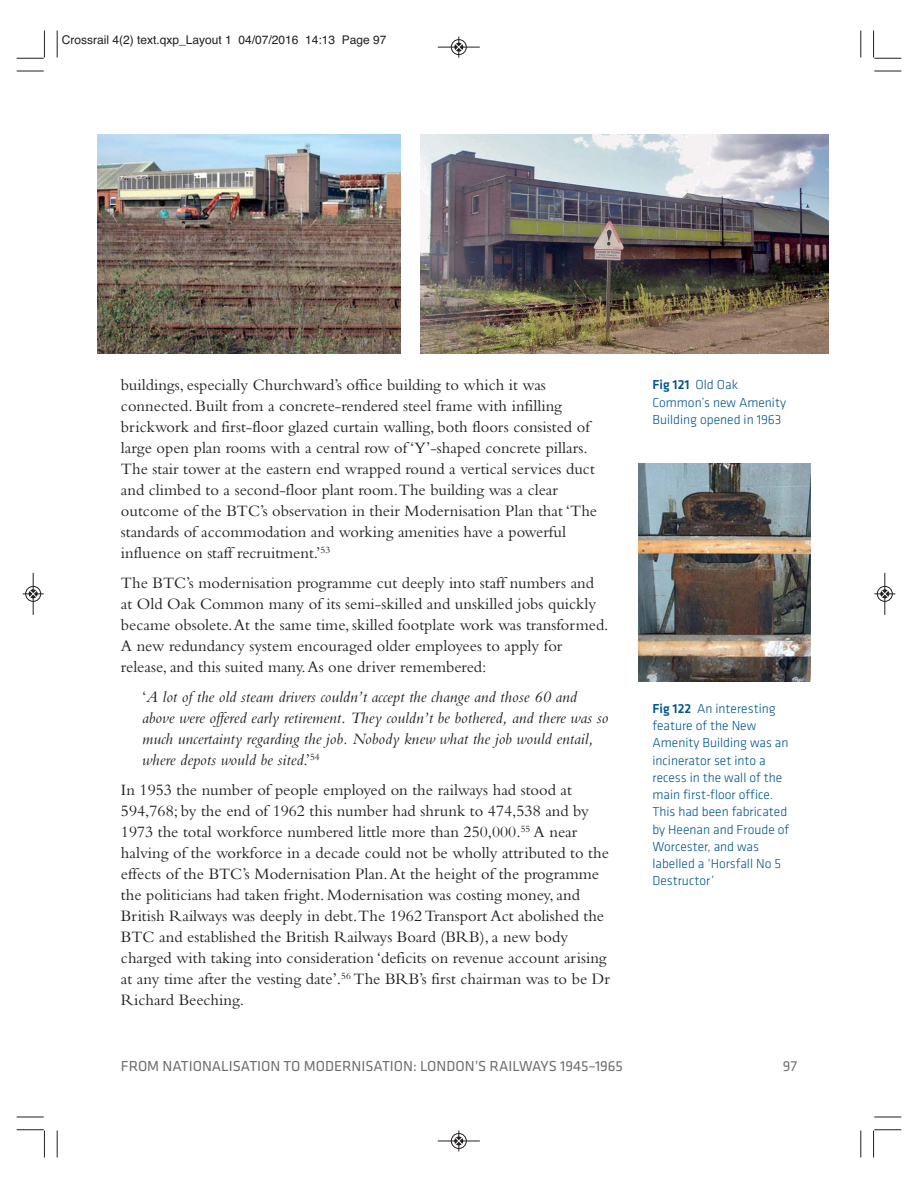
<style>
.page{position:relative;width:918px;height:1188px;background:#fff}
.page>*{position:absolute;margin:0;border:0;box-sizing:border-box;transform-origin:0 0}
.t1{font:16.5px/21px "Bembo";color:#231f20}
.t2{font:italic 16.5px/21px "Bembo";color:#231f20}
.t3{font:15px "Klavika";color:#6d6e70}
.t4{font:15px "Klavika";color:#6f7073}
.t5{font:300 13.5px/17.2px "Klavika";color:#00548a}
.t6{font:12px "Helvetica";color:#231f20}
.s1{font-style:normal}
.s2{font-weight:500}
</style>
<div class="page">
<img style="left:98px;top:135px;width:303px;height:218px">
<img style="left:639px;top:463px;width:172px;height:218px">
<img style="left:420px;top:135px;width:408px;height:218px">
<svg style="left:57px;top:31px;width:1px;height:27px"></svg>
<svg style="left:17px;top:71px;width:27px;height:1px"></svg>
<svg style="left:860px;top:31px;width:2px;height:27px"></svg>
<svg style="left:874px;top:71px;width:27px;height:1px"></svg>
<svg style="left:57px;top:1130px;width:1px;height:27px"></svg>
<svg style="left:17px;top:1117px;width:27px;height:1px"></svg>
<svg style="left:860px;top:1130px;width:2px;height:27px"></svg>
<svg style="left:874px;top:1117px;width:27px;height:1px"></svg>
<svg style="left:17px;top:31px;width:28px;height:28px"></svg>
<svg style="left:873px;top:31px;width:28px;height:28px"></svg>
<svg style="left:17px;top:1129px;width:28px;height:28px"></svg>
<svg style="left:873px;top:1129px;width:28px;height:28px"></svg>
<hr style="left:438px;top:47px;width:42px;height:1px;background:#231f20">
<div style="left:451px;top:39px;width:16px;height:16px;border:1px solid #231f20;border-radius:50%"></div>
<svg style="left:455px;top:37px;width:8px;height:21px"></svg>
<hr style="left:438px;top:1141px;width:42px;height:1px;background:#231f20">
<div style="left:451px;top:1133px;width:16px;height:16px;border:1px solid #231f20;border-radius:50%"></div>
<svg style="left:455px;top:1130px;width:8px;height:21px"></svg>
<div style="left:25px;top:586px;width:16px;height:16px;border:1px solid #fff;border-radius:50%"></div>
<hr style="left:33px;top:573px;width:1px;height:42px;background:#231f20">
<div style="left:26px;top:586px;width:15px;height:16px;border:1px solid #231f20;border-radius:50%"></div>
<svg style="left:23px;top:590px;width:21px;height:8px"></svg>
<hr style="left:885px;top:573px;width:1px;height:42px;background:#231f20">
<div style="left:877px;top:586px;width:16px;height:16px;border:1px solid #231f20;border-radius:50%"></div>
<svg style="left:874px;top:590px;width:21px;height:8px"></svg>
<p class="t6" style="left:62px;top:35px;width:326px">Crossrail 4(2) text.qxp_Layout 1 04/07/2016 14:13 Page 97</p>
<p class="t1" style="left:121px;top:376px;width:478px">buildings, especially Churchward’s office building to which it was connected. Built from a concrete-rendered steel frame with infilling brickwork and first-floor glazed curtain walling, both floors consisted of large open plan rooms with a central row of ‘Y’-shaped concrete pillars.<br>The stair tower at the eastern end wrapped round a vertical services duct and climbed to a second-floor plant room.The building was a clear outcome of the BTC’s observation in their Modernisation Plan that ‘The standards of accommodation and working amenities have a powerful influence on staff recruitment.’<sup>53</sup></p>
<p class="t1" style="left:121px;top:574px;width:489px">The BTC’s modernisation programme cut deeply into staff numbers and at Old Oak Common many of its semi-skilled and unskilled jobs quickly became obsolete. At the same time, skilled footplate work was transformed.<br>A new redundancy system encouraged older employees to apply for release, and this suited many. As one driver remembered:</p>
<p class="t2" style="left:142px;top:688px;width:468px"><span class="s1">‘</span>A lot of the old steam drivers couldn’t accept the change and those 60 and above were offered early retirement. They couldn’t be bothered, and there was so much uncertainty regarding the job. Nobody knew what the job would entail, where depots would be sited<span class="s1">.’</span><sup>54</sup></p>
<p class="t1" style="left:121px;top:781px;width:490px">In 1953 the number of people employed on the railways had stood at 594,768; by the end of 1962 this number had shrunk to 474,538 and by 1973 the total workforce numbered little more than 250,000.<sup>55</sup> A near halving of the workforce in a decade could not be wholly attributed to the effects of the BTC’s Modernisation Plan. At the height of the programme the politicians had taken fright. Modernisation was costing money, and British Railways was deeply in debt.The 1962 Transport Act abolished the BTC and established the British Railways Board (BRB), a new body charged with taking into consideration ‘deficits on revenue account arising at any time after the vesting date’.<sup>56</sup> The BRB’s first chairman was to be Dr Richard Beeching.</p>
<p class="t5" style="left:652px;top:377px;width:135px"><span class="s2">Fig 121</span> Old Oak<br>Common’s new Amenity<br>Building opened in 1963</p>
<p class="t5" style="left:652px;top:701px;width:138px"><span class="s2">Fig 122</span> An interesting feature of the New<br>Amenity Building was an incinerator set into a recess in the wall of the main first-floor office.<br>This had been fabricated by Heenan and Froude of<br>Worcester, and was labelled a ‘Horsfall No 5<br>Destructor’</p>
<p class="t3" style="left:121px;top:1060px;width:504px">FROM NATIONALISATION TO MODERNISATION: LONDON’S RAILWAYS 1945–1965</p>
<p class="t4" style="left:783px;top:1060px;width:16px">97</p>
</div>
